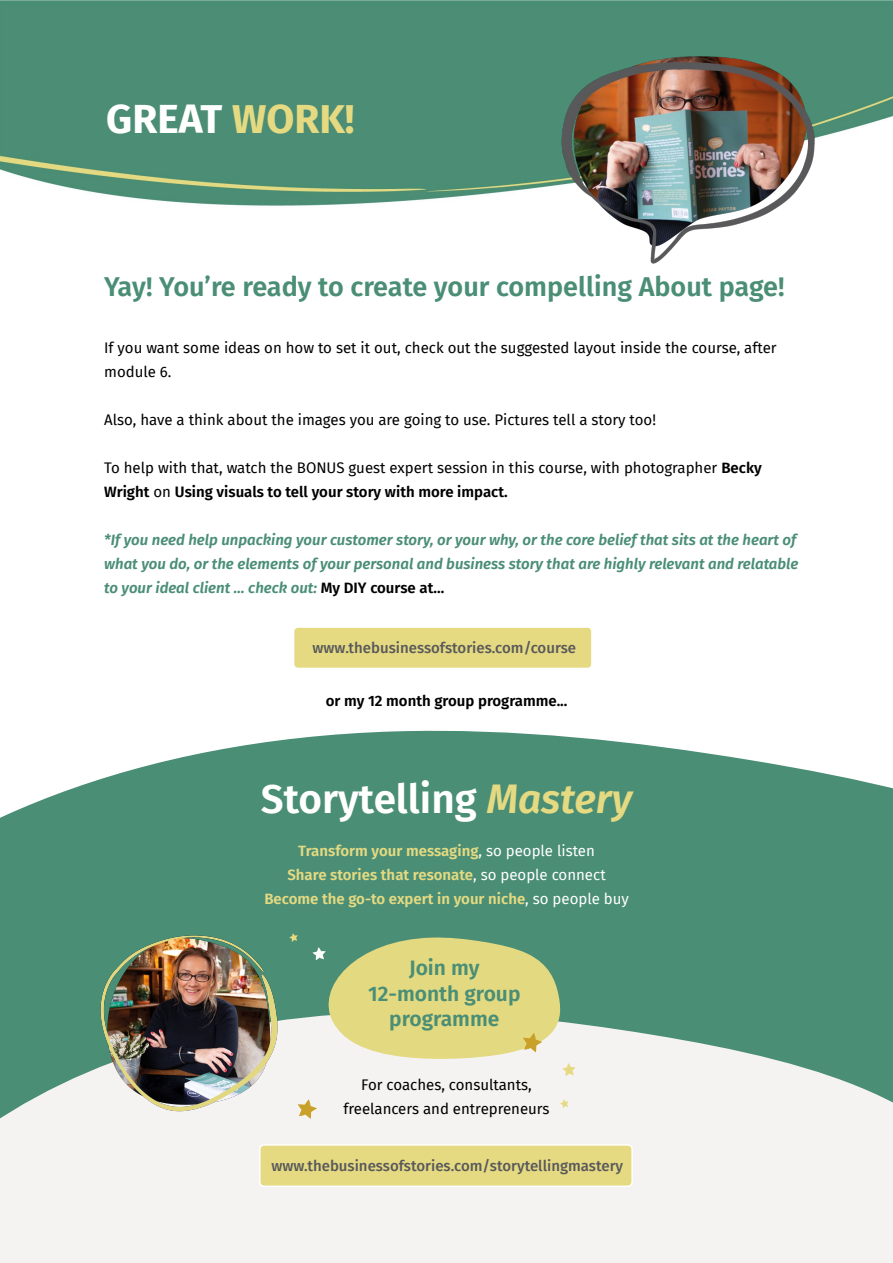
<style>
.page{position:relative;width:893px;height:1263px;background:#fff}
.page>*{position:absolute;margin:0;border:0;box-sizing:border-box;transform-origin:0 0}
.t1{font:600 40.5px "Fira Sans";color:#fff}
.t2{font:700 40.5px "Fira Sans";color:#fff}
.t3{font:600 27px "Fira Sans";color:#4a8e76}
.t4{font:600 21px/25.2px "Fira Sans";color:#4a8e76;text-align:center}
.t5{font:15px/24px "Fira Sans";color:#000}
.t6{font:italic 600 15px/24px "Fira Sans";color:#4a8e76}
.t7{font:600 15px/24px "Fira Sans";color:#e5da81;text-align:center}
.t8{font:500 15px "Fira Sans";color:#59595b}
.t9{font:600 15px "Fira Sans";color:#000}
.s1{color:#e5da81}
.s2{font-weight:600}
.s3{font-style:normal;color:#000}
.s4{font-style:italic;color:#e5da81}
.s5{font-weight:400;color:#fff}
</style>
<div class="page">
<svg style="left:0;top:730px;width:893px;height:280px;fill:#4a8e76"></svg>
<svg style="left:0;top:1010px;width:893px;height:253px;fill:#f5f3f2"></svg>
<img style="left:0;top:0;width:893px;height:206px">
<div style="left:294px;top:627px;width:298px;height:41px;background:#e5da81;border-radius:4px"></div>
<div style="left:293px;top:626px;width:300px;height:43px;border:2px solid #fff;border-radius:4px"></div>
<img style="left:554px;top:47px;width:274px;height:217px">
<div style="left:260px;top:1145px;width:372px;height:41px;background:#e5da81;border-radius:4px"></div>
<div style="left:259px;top:1144px;width:374px;height:43px;border:2px solid #fff;border-radius:4px"></div>
<svg style="left:560px;top:1099px;width:9px;height:9px"></svg>
<img style="left:83px;top:916px;width:215px;height:210px">
<svg style="left:298px;top:1099px;width:19px;height:20px"></svg>
<svg style="left:312px;top:937px;width:263px;height:139px"></svg>
<svg style="left:289px;top:933px;width:9px;height:9px"></svg>
<h1 class="t2" style="left:106px;top:85px;width:250px">GREAT <span class="s1">WORK!</span></h1>
<h2 class="t3" style="left:104px;top:265px;width:682px">Yay! You’re ready to create your compelling About page!</h2>
<p class="t5" style="left:104px;top:335px;width:674px">If you want some ideas on how to set it out, check out the suggested layout inside the course, after module 6.</p>
<p class="t5" style="left:104px;top:407px;width:553px">Also, have a think about the images you are going to use. Pictures tell a story too!</p>
<p class="t5" style="left:104px;top:455px;width:659px">To help with that, watch the BONUS guest expert session in this course, with photographer <span class="s2">Becky<br>Wright</span> on <span class="s2">Using visuals to tell your story with more impact.</span></p>
<p class="t6" style="left:104px;top:527px;width:696px">*If you need help unpacking your customer story, or your why, or the core belief that sits at the heart of what you do, or the elements of your personal and business story that are highly relevant and relatable to your ideal client … check out: <span class="s3">My DIY course at...</span></p>
<p class="t8" style="left:313px;top:635px;width:265px">www.thebusinessofstories.com/course</p>
<p class="t9" style="left:326px;top:688px;width:243px">or my 12 month group programme...</p>
<h1 class="t1" style="left:261px;top:766px;width:373px">Storytelling <span class="s4">Mastery</span></h1>
<p class="t7" style="left:264px;top:838px;width:366px">Transform your messaging<span class="s5">, so people listen<br></span>Share stories that resonate<span class="s5">, so people connect<br></span>Become the go-to expert in your niche<span class="s5">, so people buy</span></p>
<h3 class="t4" style="left:368px;top:954px;width:154px">Join my<br>12-month group programme</h3>
<p class="t5" style="left:343px;top:1072px;width:208px;text-align:center">For coaches, consultants, freelancers and entrepreneurs</p>
<p class="t8" style="left:272px;top:1153px;width:353px">www.thebusinessofstories.com/storytellingmastery</p>
</div>
